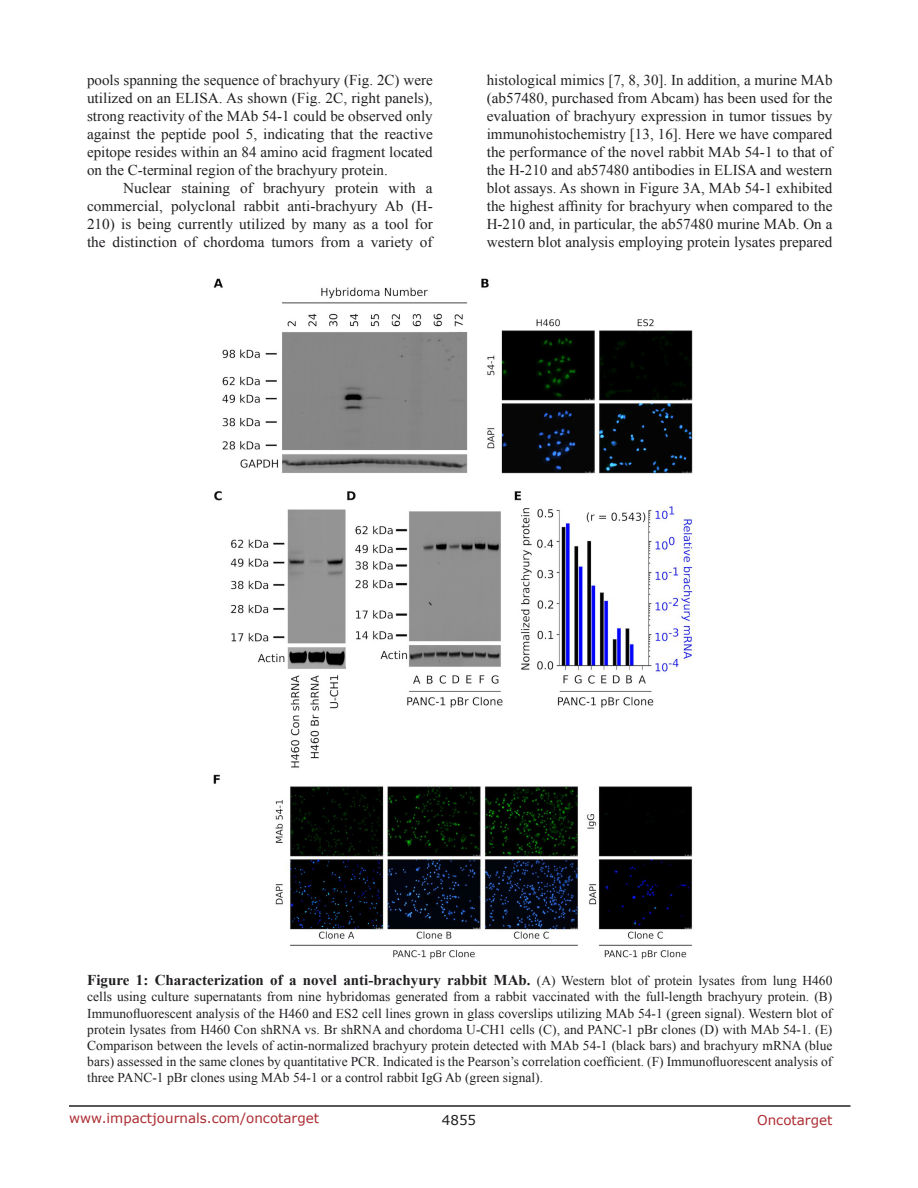
<style>
.page{position:relative;width:918px;height:1188px;background:#fff}
.page>*{position:absolute;margin:0;border:0;box-sizing:border-box;transform-origin:0 0}
.BodyText{font:15px/18px "Times New Roman";color:#221f22;text-align:justify}
.FigureText{font:700 15px "Times New Roman";color:#221f22}
.FigureText-2{font:13.5px/16.2px "Times New Roman";color:#221f22;text-align:justify}
.t1{font:13.5px "Verdana";color:#ac2b31}
.t2{font:13.5px "Verdana";color:#221f22}
.s1{font-weight:400;font-size:13.5px}
</style>
<div class="page">
<hr style="left:69px;top:1105px;width:781px;height:2px;background:#231f20">
<img style="left:213px;top:278px;width:480px;height:682px">
<p class="BodyText" style="left:87px;top:71px;width:347px">pools spanning the sequence of brachyury (Fig. 2C) were utilized on an ELISA. As shown (Fig. 2C, right panels), strong reactivity of the MAb 54-1 could be observed only against the peptide pool 5, indicating that the reactive epitope resides within an 84 amino acid fragment located on the C-terminal region of the brachyury protein.</p>
<p class="BodyText" style="left:87px;top:179px;width:347px;text-indent:36px">Nuclear staining of brachyury protein with a commercial, polyclonal rabbit anti-brachyury Ab (H-210) is being currently utilized by many as a tool for the distinction of chordoma tumors from a variety of</p>
<p class="BodyText" style="left:487px;top:71px;width:347px">histological mimics [7, 8, 30]. In addition, a murine MAb (ab57480, purchased from Abcam) has been used for the evaluation of brachyury expression in tumor tissues by immunohistochemistry [13, 16]. Here we have compared the performance of the novel rabbit MAb 54-1 to that of the H-210 and ab57480 antibodies in ELISA and western blot assays. As shown in Figure 3A, MAb 54-1 exhibited the highest affinity for brachyury when compared to the H-210 and, in particular, the ab57480 murine MAb. On a western blot analysis employing protein lysates prepared</p>
<p class="FigureText" style="left:87px;top:970px;width:747px">Figure 1: Characterization of a novel anti-brachyury rabbit MAb. <span class="s1">(A) Western blot of protein lysates from lung H460</span></p>
<p class="FigureText-2" style="left:87px;top:989px;width:747px">cells using culture supernatants from nine hybridomas generated from a rabbit vaccinated with the full-length brachyury protein. (B)<br>Immunofluorescent analysis of the H460 and ES2 cell lines grown in glass coverslips utilizing MAb 54-1 (green signal). Western blot of protein lysates from H460 Con shRNA vs. Br shRNA and chordoma U-CH1 cells (C), and PANC-1 pBr clones (D) with MAb 54-1. (E)<br>Comparison between the levels of actin-normalized brachyury protein detected with MAb 54-1 (black bars) and brachyury mRNA (blue bars) assessed in the same clones by quantitative PCR. Indicated is the Pearson’s correlation coefficient. (F) Immunofluorescent analysis of three PANC-1 pBr clones using MAb 54-1 or a control rabbit IgG Ab (green signal).</p>
<p class="t1" style="left:69px;top:1109px;width:252px">www.impactjournals.com/oncotarget</p>
<p class="t2" style="left:442px;top:1111px;width:36px">4855</p>
<p class="t1" style="left:757px;top:1111px;width:77px">Oncotarget</p>
</div>
